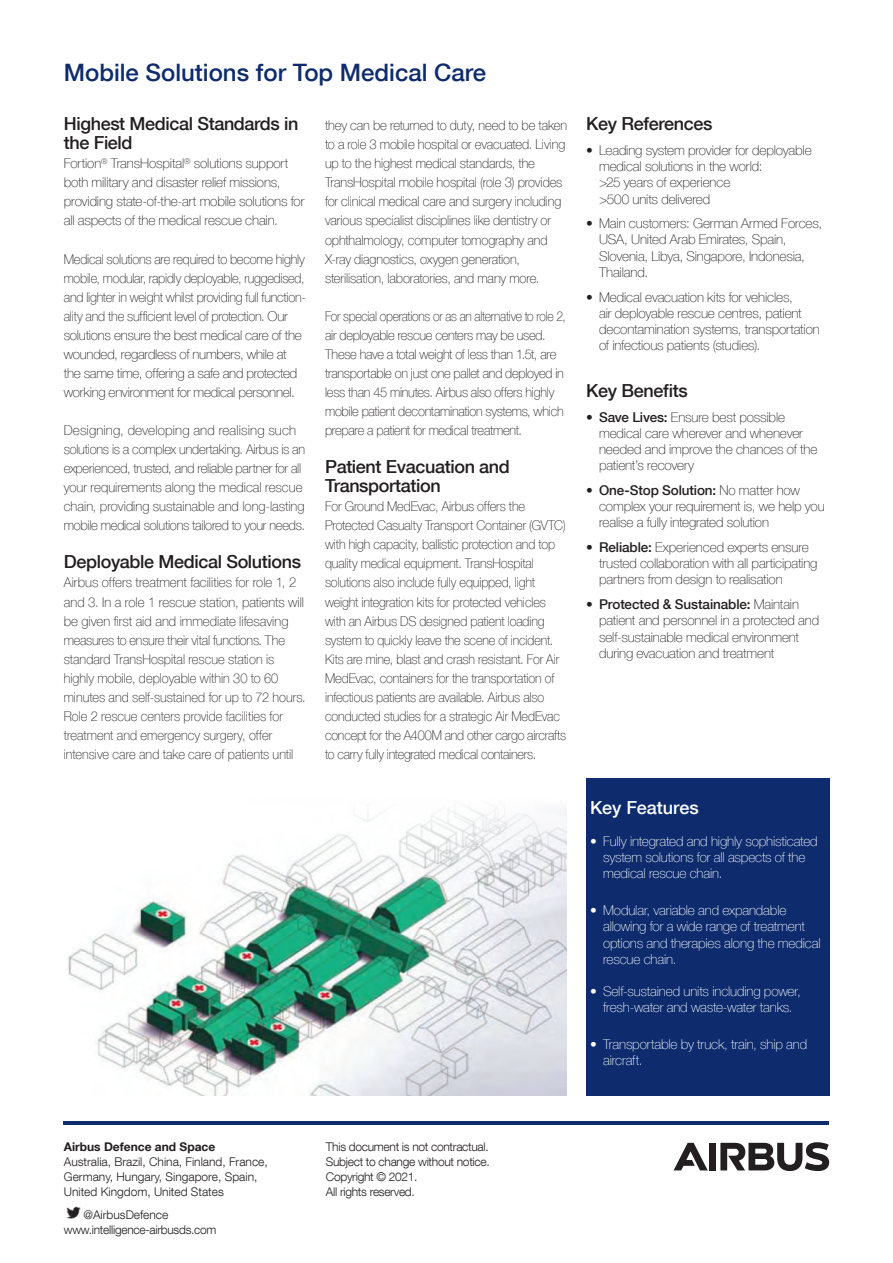
<style>
.page{position:relative;width:893px;height:1263px;background:#fff}
.page>*{position:absolute;margin:0;border:0;box-sizing:border-box;transform-origin:0 0}
.t1{font:500 24px "Helvetica Neue LT Com";color:#0d2b6d}
.t2{font:500 18px/19px "Helvetica Neue LT Com";letter-spacing:-.02em;color:#231f20}
.t3{font:500 18px "Helvetica Neue LT Com";color:#fff}
.t4{font:100 13.5px/16.2px "Helvetica Neue LT Com";letter-spacing:-.01em;color:#231f20}
.t5{font:100 13.5px/19px "Helvetica Neue LT Com";letter-spacing:-.01em;color:#231f20;scale:.95 1}
.t6{font:100 13.5px/19px "Helvetica Neue LT Com";letter-spacing:-.01em;color:#231f20;scale:.96 1}
.t7{font:100 13.5px/16.2px "Helvetica Neue LT Com";letter-spacing:-.01em;color:#fff}
.t8{font:100 13.5px/19px "Helvetica Neue LT Com";letter-spacing:-.01em;color:#231f20;scale:.9 1}
.t9{font:300 12px/15px "Helvetica Neue LT Com";letter-spacing:-.02em;color:#231f20}
.t10{font:300 12px/15px "Helvetica Neue LT Com";color:#231f20}
.t11{font:700 12px "Helvetica Neue LT Com";color:#231f20}
.s1{font-weight:500}
</style>
<div class="page">
<img style="left:68px;top:892px;width:499px;height:204px">
<hr style="left:64px;top:1121px;width:765px;height:3px;background:#0d2b6d">
<img style="left:66px;top:1206px;width:15px;height:13px">
<div style="left:709px;top:1143px;width:7px;height:27px;background:#231f20"></div>
<svg style="left:674px;top:1143px;width:34px;height:27px"></svg>
<svg style="left:720px;top:1142px;width:109px;height:29px"></svg>
<div style="left:586px;top:778px;width:243px;height:318px;background:#0d2b6d"></div>
<h1 class="t1" style="left:64px;top:58px;width:424px">Mobile Solutions for Top Medical Care</h1>
<h2 class="t2" style="left:64px;top:114px;width:236px">Highest Medical Standards in the Field</h2>
<p class="t4" style="left:64px;top:154px;width:242px;line-height:19px">Fortion<sup>®</sup> TransHospital<sup>®</sup> solutions support both military and disaster relief missions, providing state-of-the-art mobile solutions for all aspects of the medical rescue chain.</p>
<p class="t5" style="left:64px;top:249px;width:256px">Medical solutions are required to become highly mobile, modular, rapidly deployable, ruggedised, and lighter in weight whilst providing full function&shy;ality and the sufficient level of protection. Our solutions ensure the best medical care of the wounded, regardless of numbers, while at the same time, offering a safe and protected working environment for medical personnel.</p>
<p class="t4" style="left:64px;top:421px;width:243px;line-height:19px">Designing, developing and realising such solutions is a complex undertaking. Airbus is an experienced, trusted, and reliable partner for all your requirements along the medical rescue chain, providing sustainable and long-lasting mobile medical solutions tailored to your needs.</p>
<h2 class="t2" style="left:64px;top:552px;width:239px">Deployable Medical Solutions</h2>
<p class="t4" style="left:64px;top:573px;width:244px;line-height:19px">Airbus offers treatment facilities for role 1, 2 and 3. In a role 1 rescue station, patients will be given first aid and immediate lifesaving measures to ensure their vital functions. The standard TransHospital rescue station is highly mobile, deployable within 30 to 60 minutes and self-sustained for up to 72 hours.<br>Role 2 rescue centers provide facilities for treatment and emergency surgery, offer intensive care and take care of patients until</p>
<p class="t6" style="left:325px;top:116px;width:254px">they can be returned to duty, need to be taken to a role 3 mobile hospital or evacuated. Living up to the highest medical standards, the TransHospital mobile hospital (role 3) provides for clinical medical care and surgery including various specialist disciplines like dentistry or ophthalmology, computer tomography and X-ray diagnostics, oxygen generation, sterilisation, laboratories, and many more.</p>
<p class="t8" style="left:325px;top:306px;width:269px">For special operations or as an alternative to role 2, air deployable rescue centers may be used.<br>These have a total weight of less than 1.5t, are transportable on just one pallet and deployed in less than 45 minutes. Airbus also offers highly mobile patient decontamination systems, which prepare a patient for medical treatment.</p>
<h2 class="t2" style="left:325px;top:457px;width:186px">Patient Evacuation and<br>Transportation</h2>
<p class="t5" style="left:325px;top:497px;width:255px">For Ground MedEvac, Airbus offers the Protected Casualty Transport Container (GVTC) with high capacity, ballistic protection and top quality medical equipment. TransHospital solutions also include fully equipped, light weight integration kits for protected vehicles with an Airbus DS designed patient loading system to quickly leave the scene of incident.<br>Kits are mine, blast and crash resistant. For Air MedEvac, containers for the transportation of infectious patients are available. Airbus also conducted studies for a strategic Air MedEvac concept for the A400M and other cargo aircrafts to carry fully integrated medical containers.</p>
<h2 class="t2" style="left:586px;top:114px;width:128px">Key References</h2>
<p class="t4" style="left:599px;top:142px;width:214px;text-indent:-13px">• Leading system provider for deployable medical solutions in the world:<br>&gt;25 years of experience<br>&gt;500 units delivered</p>
<p class="t4" style="left:599px;top:215px;width:225px;text-indent:-13px">• Main customers: German Armed Forces,<br>USA, United Arab Emirates, Spain,<br>Slovenia, Libya, Singapore, Indonesia,<br>Thailand.</p>
<p class="t4" style="left:599px;top:288px;width:222px;text-indent:-13px">• Medical evacuation kits for vehicles,<br>air deployable rescue centres, patient decontamination systems, transportation of infectious patients (studies).</p>
<h2 class="t2" style="left:586px;top:381px;width:103px">Key Benefits</h2>
<p class="t4" style="left:599px;top:409px;width:220px;text-indent:-13px"><span class="s1">• Save Lives:</span> Ensure best possible medical care wherever and whenever needed and improve the chances of the patient’s recovery</p>
<p class="t4" style="left:599px;top:482px;width:227px;text-indent:-13px"><span class="s1">• One-Stop Solution:</span> No matter how complex your requirement is, we help you realise a fully integrated solution</p>
<p class="t4" style="left:599px;top:539px;width:220px;text-indent:-13px"><span class="s1">• Reliable:</span> Experienced experts ensure trusted collaboration with all participating partners from design to realisation</p>
<p class="t4" style="left:599px;top:596px;width:222px;text-indent:-13px"><span class="s1">• Protected &amp; Sustainable:</span> Maintain patient and personnel in a protected and self-sustainable medical environment during evacuation and treatment</p>
<h2 class="t3" style="left:590px;top:796px;width:110px">Key Features</h2>
<p class="t7" style="left:603px;top:833px;width:216px;text-indent:-13px">• Fully integrated and highly sophisticated system solutions for all aspects of the medical rescue chain.</p>
<p class="t7" style="left:603px;top:902px;width:219px;text-indent:-13px">• Modular, variable and expandable allowing for a wide range of treatment options and therapies along the medical rescue chain.</p>
<p class="t7" style="left:590px;top:983px;width:212px;text-align:center">• Self-sustained units including power, fresh-water and waste-water tanks.</p>
<p class="t7" style="left:603px;top:1036px;width:206px;text-indent:-13px">• Transportable by truck, train, ship and aircraft.</p>
<p class="t11" style="left:64px;top:1139px;width:153px">Airbus Defence and Space</p>
<p class="t10" style="left:64px;top:1153px;width:206px">Australia, Brazil, China, Finland, France,<br>Germany, Hungary, Singapore, Spain,<br>United Kingdom, United States</p>
<p class="t9" style="left:64px;top:1207px;width:154px;text-indent:20px">@AirbusDefence www.intelligence-airbusds.com</p>
<p class="t9" style="left:326px;top:1139px;width:165px">This document is not contractual.<br>Subject to change without notice.<br>Copyright © 2021.<br>All rights reserved.</p>
</div>
